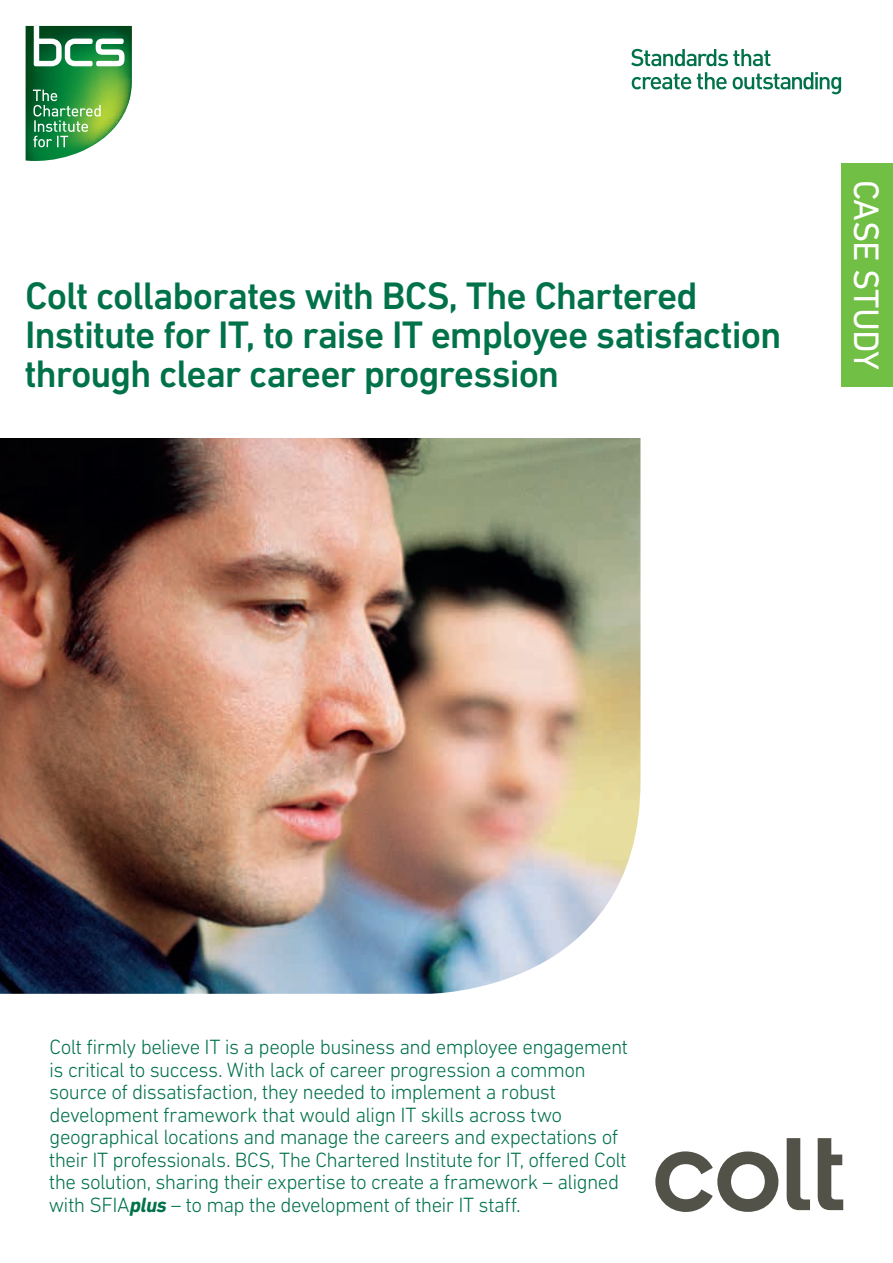
<style>
.page{position:relative;width:893px;height:1263px;background:#fff}
.page>*{position:absolute;margin:0;border:0;box-sizing:border-box;transform-origin:0 0}
.t1{font:500 39px/39px "DIN Next LT Pro";letter-spacing:-.03em;color:#007249}
.t2{font:36px "DIN Next LT Pro";letter-spacing:-.02em;color:#fff}
.t3{font:300 21px/22.5px "DIN Next LT Pro";letter-spacing:-.03em;color:#007249}
.s1{font-weight:700;font-style:italic}
</style>
<div class="page">
<svg style="left:25px;top:25px;width:107px;height:136px"></svg>
<svg style="left:786px;top:1138px;width:24px;height:72px"></svg>
<svg style="left:655px;top:1151px;width:123px;height:61px"></svg>
<svg style="left:817px;top:1138px;width:26px;height:72px"></svg>
<img style="left:0;top:438px;width:640px;height:556px">
<div style="left:842px;top:163px;width:51px;height:224px;background:#71bf44"></div>
<svg style="left:631px;top:49px;width:139px;height:17px"></svg>
<svg style="left:632px;top:74px;width:59px;height:15px"></svg>
<svg style="left:697px;top:72px;width:30px;height:17px"></svg>
<svg style="left:733px;top:72px;width:108px;height:22px"></svg>
<h1 class="t1" style="left:24px;top:276px;width:758px">Colt collaborates with BCS, The Chartered<br>Institute for IT, to raise IT employee satisfaction through clear career progression</h1>
<h2 class="t2" style="left:887px;top:180px;width:192px;rotate:90deg">CASE STUDY</h2>
<p class="t3" style="left:49px;top:1036px;width:581px">Colt firmly believe IT is a people business and employee engagement is critical to success. With lack of career progression a common source of dissatisfaction, they needed to implement a robust development framework that would align IT skills across two geographical locations and manage the careers and expectations of their IT professionals. BCS, The Chartered Institute for IT, offered Colt the solution, sharing their expertise to create a framework – aligned with SFIA<span class="s1">plus</span> – to map the development of their IT staff.</p>
</div>
